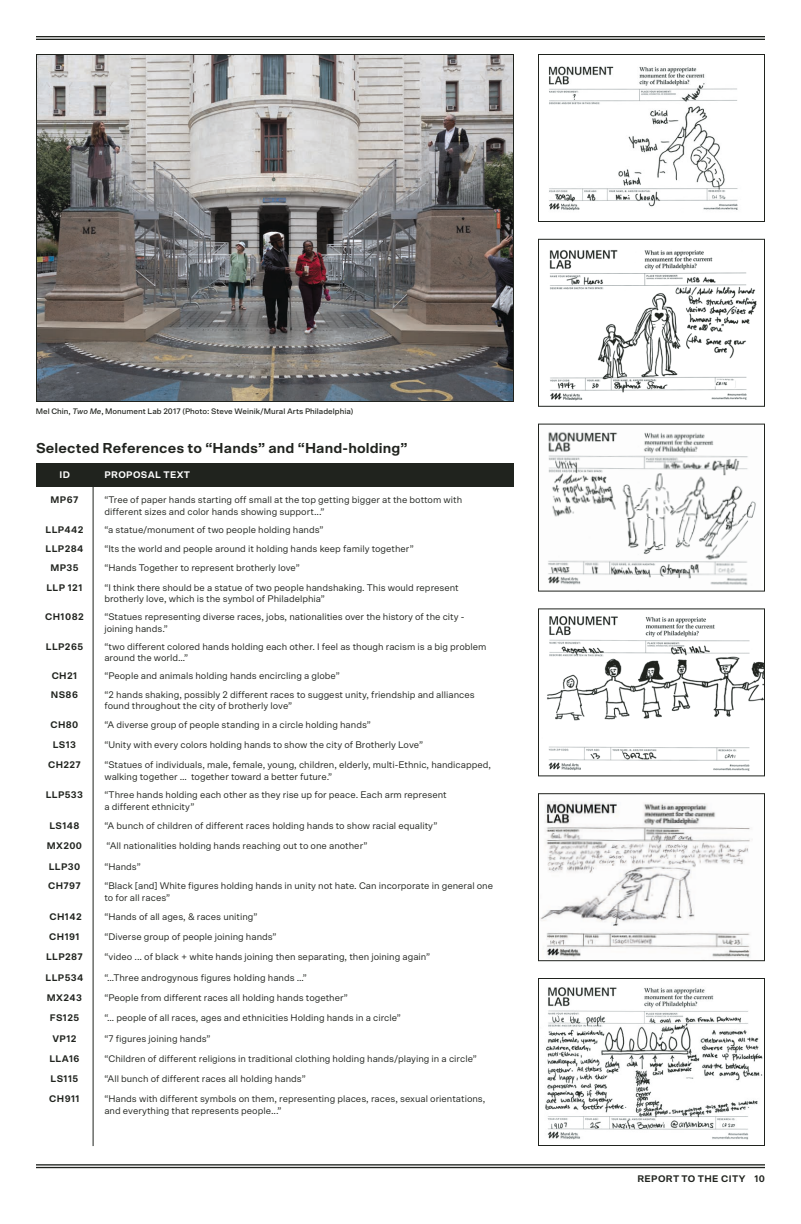
<style>
.page{position:relative;width:801px;height:1224px;background:#fff}
.page>*{position:absolute;margin:0;border:0;box-sizing:border-box;transform-origin:0 0}
.t1{font:700 14.4px "Scto Grotesk A";letter-spacing:.01em;color:#20231e}
.t2{font:9.6px/11.5px "Scto Grotesk A";color:#20231e}
.t3{font:700 9.6px "Scto Grotesk A";letter-spacing:.04em;color:#20231e}
.t4{font:700 9.6px "Scto Grotesk A";letter-spacing:.04em;color:#fff}
.t5{font:500 8px "Scto Grotesk A";color:#20231e}
.s1{font-style:italic}
</style>
<div class="page">
<img style="left:548px;top:432px;width:208px;height:153px">
<div style="left:538px;top:424px;width:227px;height:168px;border:1px solid #20231e"></div>
<img style="left:547px;top:616px;width:216px;height:155px">
<div style="left:538px;top:608px;width:227px;height:168px;border:1px solid #20231e"></div>
<img style="left:540px;top:801px;width:210px;height:158px">
<div style="left:538px;top:793px;width:227px;height:168px;border:1px solid #20231e"></div>
<img style="left:545px;top:987px;width:218px;height:153px">
<div style="left:538px;top:978px;width:227px;height:168px;border:1px solid #20231e"></div>
<img style="left:548px;top:66px;width:190px;height:145px">
<div style="left:538px;top:54px;width:227px;height:168px;border:1px solid #20231e"></div>
<img style="left:549px;top:250px;width:208px;height:151px">
<div style="left:538px;top:239px;width:227px;height:168px;border:1px solid #20231e"></div>
<img style="left:38px;top:56px;width:474px;height:344px">
<hr style="left:36px;top:1164px;width:729px;height:2px;background:#20231e">
<hr style="left:36px;top:1167px;width:729px;height:1px;background:#20231e">
<hr style="left:36px;top:36px;width:729px;height:1px;background:#20231e">
<hr style="left:36px;top:39px;width:729px;height:1px;background:#20231e">
<div style="left:36px;top:463px;width:478px;height:24px;background:#20231e"></div>
<hr style="left:93px;top:463px;width:1px;height:683px;background:#20231e">
<p class="t5" style="left:36px;top:406px;width:319px">Mel Chin, <span class="s1">Two Me</span>, Monument Lab 2017 (Photo: Steve Weinik/Mural Arts Philadelphia)</p>
<h1 class="t1" style="left:36px;top:439px;width:373px">Selected References to “Hands” and “Hand-holding”</h1>
<p class="t4" style="left:59px;top:469px;width:12px">ID</p>
<p class="t4" style="left:104px;top:469px;width:87px">PROPOSAL TEXT</p>
<p class="t2" style="left:104px;top:494px;width:359px">“Tree of paper hands starting off small at the top getting bigger at the bottom with different sizes and color hands showing support...”</p>
<p class="t3" style="left:51px;top:494px;width:29px">MP67</p>
<p class="t3" style="left:46px;top:524px;width:39px">LLP442</p>
<p class="t2" style="left:104px;top:523px;width:221px">“a statue/monument of two people holding hands”</p>
<p class="t3" style="left:46px;top:542px;width:39px">LLP284</p>
<p class="t2" style="left:104px;top:542px;width:311px">“Its the world and people around it holding hands keep family together”</p>
<p class="t3" style="left:50px;top:561px;width:30px">MP35</p>
<p class="t2" style="left:104px;top:557px;width:356px;line-height:20.4px">“Hands Together to represent brotherly love”<br>“I think there should be a statue of two people handshaking. This would represent</p>
<p class="t2" style="left:104px;top:593px;width:222px">brotherly love, which is the symbol of Philadelphia”</p>
<p class="t3" style="left:46px;top:582px;width:37px">LLP 121</p>
<p class="t3" style="left:45px;top:611px;width:40px">CH1082</p>
<p class="t2" style="left:104px;top:611px;width:362px">“Statues representing diverse races, jobs, nationalities over the history of the city - joining hands.”</p>
<p class="t3" style="left:46px;top:641px;width:39px">LLP265</p>
<p class="t3" style="left:52px;top:670px;width:27px">CH21</p>
<p class="t2" style="left:104px;top:667px;width:372px;line-height:18.4px">“People and animals holding hands encircling a globe”<br>“2 hands shaking, possibly 2 different races to suggest unity, friendship and alliances</p>
<p class="t2" style="left:104px;top:700px;width:189px">found throughout the city of brotherly love”</p>
<p class="t2" style="left:104px;top:641px;width:384px">“two different colored hands holding each other. I feel as though racism is a big problem around the world…”</p>
<p class="t3" style="left:51px;top:689px;width:29px">NS86</p>
<p class="t3" style="left:50px;top:719px;width:30px">CH80</p>
<p class="t2" style="left:104px;top:719px;width:268px">“A diverse group of people standing in a circle holding hands”</p>
<p class="t3" style="left:53px;top:738px;width:25px">LS13</p>
<p class="t2" style="left:104px;top:734px;width:388px;line-height:20.4px">“Unity with every colors holding hands to show the city of Brotherly Love”<br>“Statues of individuals, male, female, young, children, elderly, multi-Ethnic, handicapped,</p>
<p class="t2" style="left:104px;top:770px;width:229px">walking together … together toward a better future.”</p>
<p class="t3" style="left:48px;top:759px;width:34px">CH227</p>
<p class="t3" style="left:46px;top:789px;width:39px">LLP533</p>
<p class="t3" style="left:49px;top:820px;width:32px">LS148</p>
<p class="t2" style="left:104px;top:820px;width:335px">“A bunch of children of different races holding hands to show racial equality”</p>
<p class="t3" style="left:47px;top:840px;width:37px">MX200</p>
<p class="t2" style="left:107px;top:840px;width:262px">“All nationalities holding hands reaching out to one another”</p>
<p class="t3" style="left:49px;top:861px;width:33px">LLP30</p>
<p class="t2" style="left:104px;top:857px;width:390px;line-height:19.4px">“Hands”<br>“Black [and] White figures holding hands in unity not hate. Can incorporate in general one</p>
<p class="t2" style="left:104px;top:891px;width:67px">to for all races”</p>
<p class="t2" style="left:104px;top:789px;width:344px">“Three hands holding each other as they rise up for peace. Each arm represent a different ethnicity”</p>
<p class="t3" style="left:48px;top:880px;width:34px">CH797</p>
<p class="t3" style="left:49px;top:910px;width:34px">CH142</p>
<p class="t2" style="left:104px;top:910px;width:155px">“Hands of all ages, &amp; races uniting”</p>
<p class="t3" style="left:49px;top:931px;width:32px">CH191</p>
<p class="t2" style="left:104px;top:931px;width:174px">“Diverse group of people joining hands”</p>
<p class="t3" style="left:46px;top:951px;width:38px">LLP287</p>
<p class="t2" style="left:104px;top:951px;width:327px">“video ... of black + white hands joining then separating, then joining again”</p>
<p class="t3" style="left:46px;top:971px;width:39px">LLP534</p>
<p class="t2" style="left:104px;top:971px;width:204px">“…Three androgynous figures holding hands …”</p>
<p class="t3" style="left:47px;top:992px;width:37px">MX243</p>
<p class="t2" style="left:104px;top:992px;width:245px">“People from different races all holding hands together”</p>
<p class="t3" style="left:50px;top:1012px;width:31px">FS125</p>
<p class="t2" style="left:104px;top:1012px;width:298px">“… people of all races, ages and ethnicities Holding hands in a circle”</p>
<p class="t3" style="left:52px;top:1032px;width:26px">VP12</p>
<p class="t2" style="left:104px;top:1032px;width:108px">“7 figures joining hands”</p>
<p class="t3" style="left:49px;top:1053px;width:32px">LLA16</p>
<p class="t2" style="left:104px;top:1053px;width:374px">“Children of different religions in traditional clothing holding hands/playing in a circle”</p>
<p class="t3" style="left:51px;top:1073px;width:29px">LS115</p>
<p class="t2" style="left:104px;top:1069px;width:383px;line-height:20.3px">“All bunch of different races all holding hands”<br>“Hands with different symbols on them, representing places, races, sexual orientations,</p>
<p class="t2" style="left:104px;top:1105px;width:179px">and everything that represents people...”</p>
<p class="t3" style="left:49px;top:1093px;width:32px">CH911</p>
<p class="t3" style="left:637px;top:1173px;width:129px">REPORT TO THE CITY 10</p>
</div>
